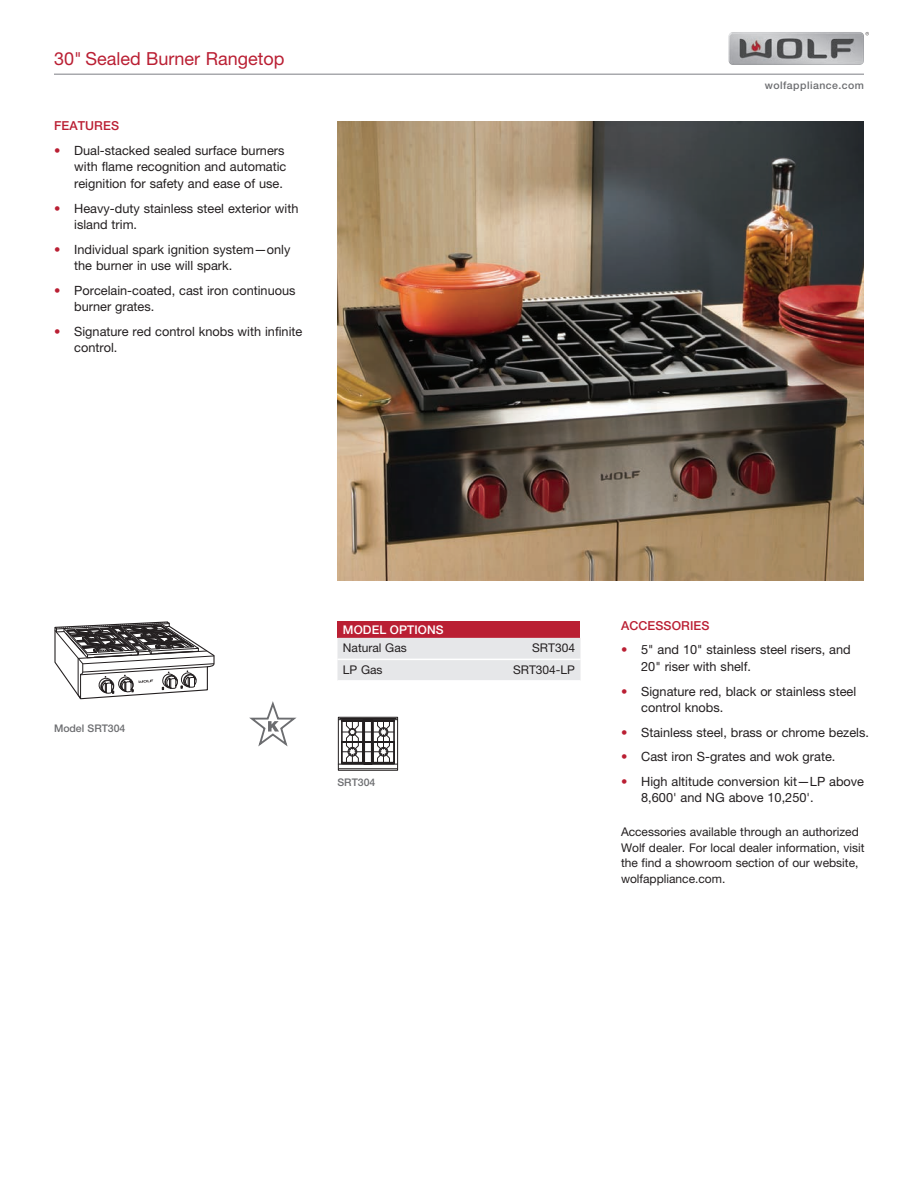
<style>
.page{position:relative;width:918px;height:1188px;background:#fff}
.page>*{position:absolute;margin:0;border:0;box-sizing:border-box;transform-origin:0 0}
.t1{font:18px "Helvetica Neue LT Std";color:#ba1f33}
.t2{font:12.75px/16.5px "Helvetica Neue LT Std";color:#231f20}
.t3{font:500 12.3px "Helvetica Neue LT Std";letter-spacing:.01em;color:#ba1f33}
.t4{font:12px/15.8px "Helvetica Neue LT Std";color:#231f20}
.t5{font:500 12px "Helvetica Neue LT Std";letter-spacing:.01em;color:#fff}
.t6{font:500 10.5px "Helvetica Neue LT Std";letter-spacing:.045em;color:#6c6d70}
.t7{font:500 10.5px "Helvetica Neue LT Std";color:#6c6d70}
.t8{font:500 10.5px "Helvetica Neue LT Std";letter-spacing:.02em;color:#6c6d70}
.s1{color:#ba1f33}
</style>
<div class="page">
<hr style="left:54px;top:74px;width:810px;height:1px;background:#a8a9ad">
<svg style="left:865px;top:32px;width:4px;height:3px"></svg>
<img style="left:729px;top:32px;width:135px;height:33px">
<svg style="left:54px;top:621px;width:161px;height:79px"></svg>
<svg style="left:249px;top:702px;width:48px;height:44px"></svg>
<div style="left:338px;top:621px;width:242px;height:17px;background:#ba1f33"></div>
<div style="left:338px;top:638px;width:242px;height:42px;background:#e6e7e9"></div>
<hr style="left:338px;top:659px;width:121px;height:1px;background:#fff">
<hr style="left:459px;top:659px;width:121px;height:1px;background:#fff">
<svg style="left:338px;top:717px;width:60px;height:54px"></svg>
<img style="left:338px;top:122px;width:526px;height:458px">
<h1 class="t1" style="left:54px;top:48px;width:232px">30" Sealed Burner Rangetop</h1>
<p class="t3" style="left:54px;top:119px;width:67px">FEATURES</p>
<p class="t2" style="left:74px;top:142px;width:214px;text-indent:-20px"><span class="s1">•</span> Dual-stacked sealed surface burners with flame recognition and automatic reignition for safety and ease of use.</p>
<p class="t2" style="left:74px;top:200px;width:226px;text-indent:-20px"><span class="s1">•</span> Heavy-duty stainless steel exterior with island trim.</p>
<p class="t2" style="left:74px;top:241px;width:218px;text-indent:-20px"><span class="s1">•</span> Individual spark ignition system—only the burner in use will spark.</p>
<p class="t2" style="left:74px;top:282px;width:223px;text-indent:-20px"><span class="s1">•</span> Porcelain-coated, cast iron continuous burner grates.</p>
<p class="t2" style="left:74px;top:323px;width:230px;text-indent:-20px"><span class="s1">•</span> Signature red control knobs with infinite control.</p>
<p class="t6" style="left:765px;top:79px;width:101px">wolfappliance.com</p>
<p class="t7" style="left:54px;top:722px;width:73px">Model SRT304</p>
<p class="t5" style="left:343px;top:622px;width:102px">MODEL OPTIONS</p>
<p class="t4" style="left:343px;top:640px;width:65px">Natural Gas</p>
<p class="t4" style="left:532px;top:640px;width:44px">SRT304</p>
<p class="t4" style="left:343px;top:662px;width:41px">LP Gas</p>
<p class="t4" style="left:513px;top:662px;width:64px">SRT304-LP</p>
<p class="t8" style="left:338px;top:776px;width:39px">SRT304</p>
<p class="t3" style="left:621px;top:618px;width:90px">ACCESSORIES</p>
<p class="t2" style="left:641px;top:641px;width:211px;text-indent:-20px"><span class="s1">•</span> 5" and 10" stainless steel risers, and<br>20" riser with shelf.</p>
<p class="t2" style="left:641px;top:683px;width:217px;text-indent:-20px"><span class="s1">•</span> Signature red, black or stainless steel control knobs.</p>
<p class="t2" style="left:621px;top:724px;width:249px"><span class="s1">•</span> Stainless steel, brass or chrome bezels.</p>
<p class="t2" style="left:621px;top:748px;width:216px"><span class="s1">•</span> Cast iron S-grates and wok grate.</p>
<p class="t2" style="left:641px;top:773px;width:224px;text-indent:-20px"><span class="s1">•</span> High altitude conversion kit—LP above<br>8,600' and NG above 10,250'.</p>
<p class="t4" style="left:621px;top:823px;width:245px">Accessories available through an authorized Wolf dealer. For local dealer information, visit the find a showroom section of our website, wolfappliance.com.</p>
</div>
